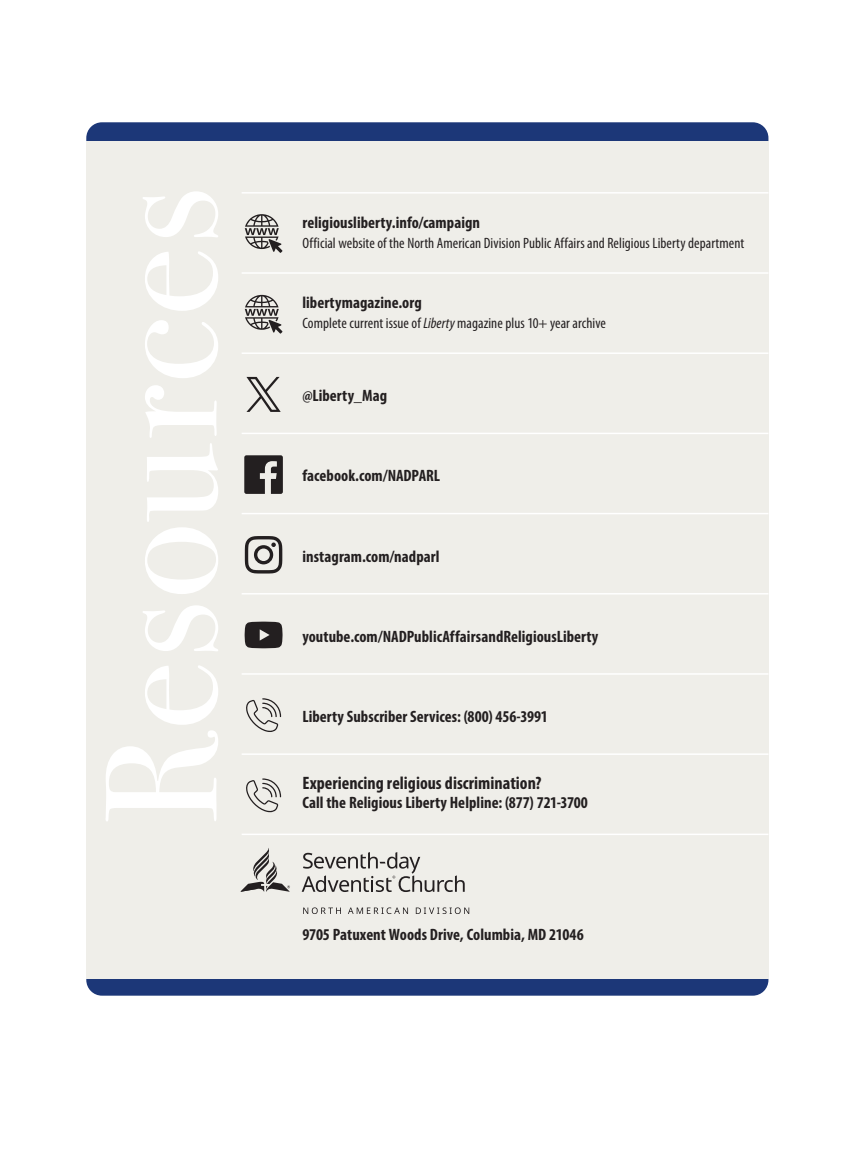
<style>
.page{position:relative;width:851px;height:1175px;background:#fff}
.page>*{position:absolute;margin:0;border:0;box-sizing:border-box;transform-origin:0 0}
.t1{font:159.3px "Bodoni Svty Two ITCTT";letter-spacing:.015em;color:#fff}
.t2{font:700 condensed 18px "Myriad Pro";color:#231f20}
.t3{font:700 condensed 16.5px "Myriad Pro";letter-spacing:.005em;color:#231f20}
.t4{font:condensed 15px "Myriad Pro";letter-spacing:.005em;color:#231f20}
.s1{font-style:italic}
</style>
<div class="page">
<div style="left:86px;top:122px;width:682px;height:873px;background:#1c3778;border-radius:16px"></div>
<div style="left:86px;top:142px;width:682px;height:837px;background:#efeee9"></div>
<svg style="left:245px;top:698px;width:36px;height:34px"></svg>
<svg style="left:245px;top:778px;width:36px;height:34px"></svg>
<svg style="left:301px;top:852px;width:163px;height:40px;background:#c7c5c1"></svg>
<svg style="left:240px;top:847px;width:50px;height:45px;background:#c1bfbb"></svg>
<svg style="left:303px;top:907px;width:38px;height:7px"></svg>
<svg style="left:348px;top:907px;width:60px;height:7px"></svg>
<svg style="left:416px;top:907px;width:53px;height:7px"></svg>
<svg style="left:244px;top:455px;width:39px;height:39px;background:#4d4949"></svg>
<svg style="left:245px;top:536px;width:37px;height:37px"></svg>
<svg style="left:246px;top:377px;width:35px;height:35px"></svg>
<svg style="left:244px;top:621px;width:38px;height:27px"></svg>
<svg style="left:245px;top:295px;width:37px;height:39px"></svg>
<svg style="left:245px;top:214px;width:37px;height:39px"></svg>
<hr style="left:242px;top:272px;width:526px;height:2px;background:#fff">
<hr style="left:242px;top:352px;width:526px;height:2px;background:#fff">
<hr style="left:242px;top:432px;width:526px;height:2px;background:#fff">
<hr style="left:242px;top:513px;width:526px;height:1px;background:#fff">
<hr style="left:242px;top:593px;width:526px;height:1px;background:#fff">
<hr style="left:242px;top:673px;width:526px;height:1px;background:#fff">
<hr style="left:242px;top:753px;width:526px;height:2px;background:#fff">
<hr style="left:242px;top:833px;width:526px;height:2px;background:#fff">
<hr style="left:242px;top:192px;width:526px;height:2px;background:#fff">
<h1 class="t1" style="left:32px;top:825px;width:639px;rotate:-90deg">Resources</h1>
<p class="t3" style="left:302px;top:213px;width:179px">religiousliberty.info/campaign</p>
<p class="t4" style="left:302px;top:234px;width:443px">Official website of the North American Division Public Affairs and Religious Liberty department</p>
<p class="t3" style="left:302px;top:292px;width:121px">libertymagazine.org</p>
<p class="t4" style="left:302px;top:313px;width:305px">Complete current issue of <span class="s1">Liberty</span> magazine plus 10+ year archive</p>
<p class="t3" style="left:302px;top:385px;width:86px">@Liberty_Mag</p>
<p class="t3" style="left:302px;top:465px;width:139px">facebook.com/NADPARL</p>
<p class="t3" style="left:302px;top:546px;width:139px">instagram.com/nadparl</p>
<p class="t3" style="left:302px;top:626px;width:297px">youtube.com/NADPublicAffairsandReligiousLiberty</p>
<p class="t3" style="left:302px;top:706px;width:247px">Liberty Subscriber Services: (800) 456-3991</p>
<p class="t2" style="left:302px;top:771px;width:240px">Experiencing religious discrimination?</p>
<p class="t3" style="left:302px;top:792px;width:287px">Call the Religious Liberty Helpline: (877) 721-3700</p>
<p class="t3" style="left:302px;top:924px;width:283px">9705 Patuxent Woods Drive, Columbia, MD 21046</p>
</div>
